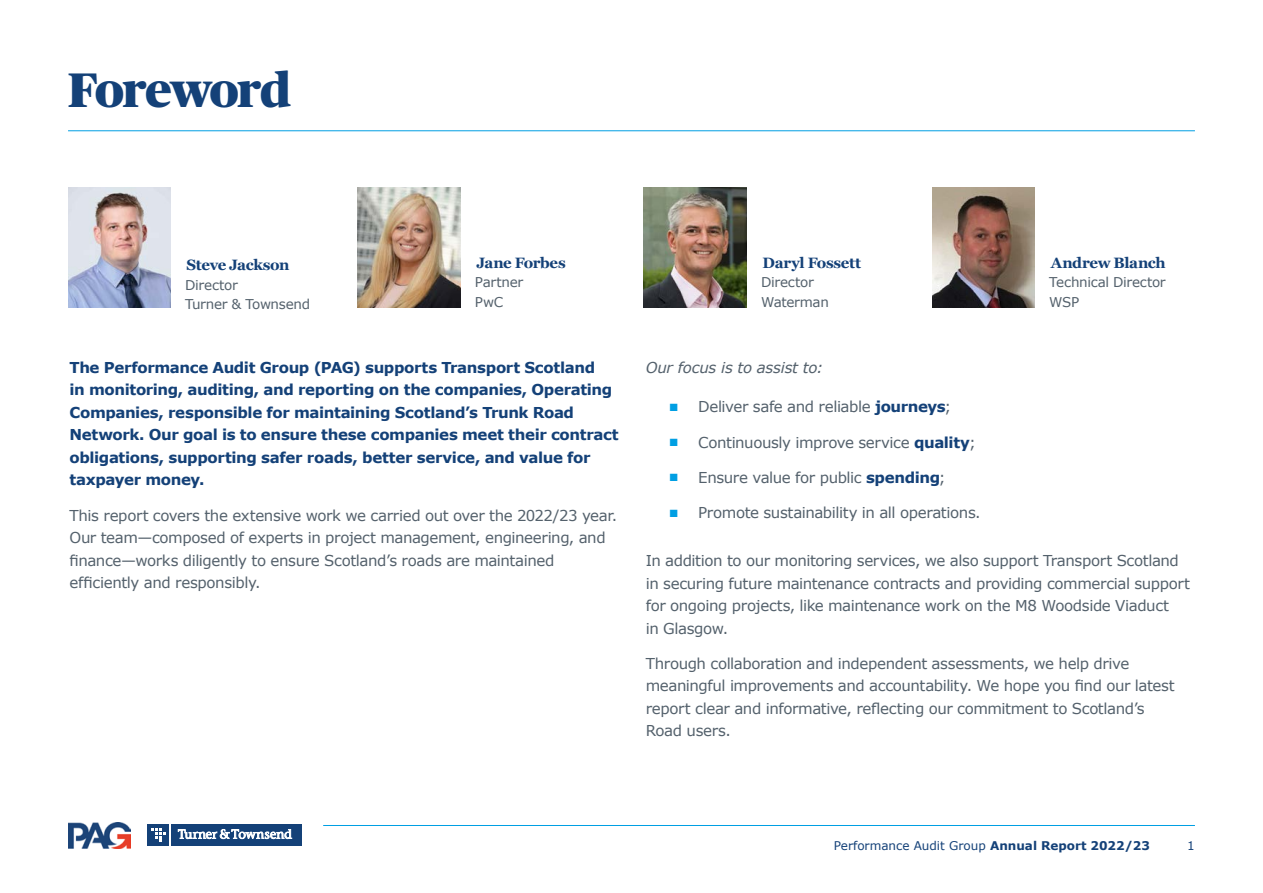
<style>
.page{position:relative;width:1263px;height:893px;background:#fff}
.page>*{position:absolute;margin:0;border:0;box-sizing:border-box;transform-origin:0 0}
.t1{font:900 48.3px "Publico Headline";letter-spacing:-.03em;color:#144178}
.t2{font:15px/22.5px "Verdana";letter-spacing:-.025em;color:#54616c}
.t3{font:700 15px/22.5px "Verdana";letter-spacing:-.025em;color:#144178}
.t4{font:700 15px "Georgia";letter-spacing:-.02em;color:#144178}
.t5{font:italic 15px "Verdana";letter-spacing:-.015em;color:#54616c}
.t6{font:13.5px/19.5px "Verdana";letter-spacing:-.02em;color:#54616c}
.t7{font:12px "Verdana";color:#144178}
.s1{color:#009fe3}
.s2{font-weight:700;color:#144178}
.s3{font-weight:700}
</style>
<div class="page">
<hr style="left:323px;top:825px;width:872px;height:1px;background:#009fe3">
<div style="left:147px;top:824px;width:22px;height:22px;background:#144178"></div>
<svg style="left:152px;top:829px;width:13px;height:13px"></svg>
<div style="left:171px;top:824px;width:131px;height:22px;background:#144178"></div>
<svg style="left:178px;top:829px;width:114px;height:10px"></svg>
<img style="left:68px;top:822px;width:62px;height:27px">
<hr style="left:68px;top:130px;width:1127px;height:1px;background:#009fe3">
<img style="left:68px;top:188px;width:103px;height:119px">
<img style="left:358px;top:188px;width:102px;height:119px">
<img style="left:644px;top:188px;width:102px;height:119px">
<img style="left:932px;top:188px;width:103px;height:119px">
<h1 class="t1" style="left:68px;top:55px;width:224px">Foreword</h1>
<p class="t4" style="left:187px;top:254px;width:104px">Steve Jackson</p>
<p class="t6" style="left:185px;top:275px;width:127px">Director<br>Turner &amp; Townsend</p>
<p class="t4" style="left:476px;top:251px;width:91px">Jane Forbes</p>
<p class="t6" style="left:475px;top:273px;width:50px">Partner<br>PwC</p>
<p class="t3" style="left:70px;top:356px;width:551px">The Performance Audit Group (PAG) supports Transport Scotland<br>in monitoring, auditing, and reporting on the companies, Operating Companies, responsible for maintaining Scotland’s Trunk Road Network. Our goal is to ensure these companies meet their contract obligations, supporting safer roads, better service, and value for taxpayer money.</p>
<p class="t2" style="left:70px;top:504px;width:549px">This report covers the extensive work we carried out over the 2022/23 year.<br>Our team—composed of experts in project management, engineering, and finance—works diligently to ensure Scotland’s roads are maintained efficiently and responsibly.</p>
<p class="t4" style="left:762px;top:251px;width:100px">Daryl Fossett</p>
<p class="t6" style="left:761px;top:273px;width:69px">Director<br>Waterman</p>
<p class="t4" style="left:1051px;top:251px;width:116px">Andrew Blanch</p>
<p class="t6" style="left:1049px;top:273px;width:118px">Technical Director<br>WSP</p>
<p class="t5" style="left:646px;top:358px;width:179px">Our focus is to assist to:</p>
<p class="t2" style="left:670px;top:395px;width:283px"><span class="s1">■</span> Deliver safe and reliable <span class="s2">journeys</span>;</p>
<p class="t2" style="left:670px;top:431px;width:308px"><span class="s1">■</span> Continuously improve service <span class="s2">quality</span>;</p>
<p class="t2" style="left:670px;top:466px;width:277px"><span class="s1">■</span> Ensure value for public <span class="s2">spending</span>;</p>
<p class="t2" style="left:670px;top:501px;width:312px"><span class="s1">■</span> Promote sustainability in all operations.</p>
<p class="t2" style="left:646px;top:549px;width:546px">In addition to our monitoring services, we also support Transport Scotland in securing future maintenance contracts and providing commercial support for ongoing projects, like maintenance work on the M8 Woodside Viaduct<br>in Glasgow.</p>
<p class="t2" style="left:646px;top:652px;width:530px">Through collaboration and independent assessments, we help drive meaningful improvements and accountability. We hope you find our latest report clear and informative, reflecting our commitment to Scotland’s Road users.</p>
<p class="t7" style="left:834px;top:837px;width:318px">Performance Audit Group <span class="s3">Annual Report 2022/23</span></p>
<p class="t7" style="left:1187px;top:837px;width:9px">1</p>
</div>
